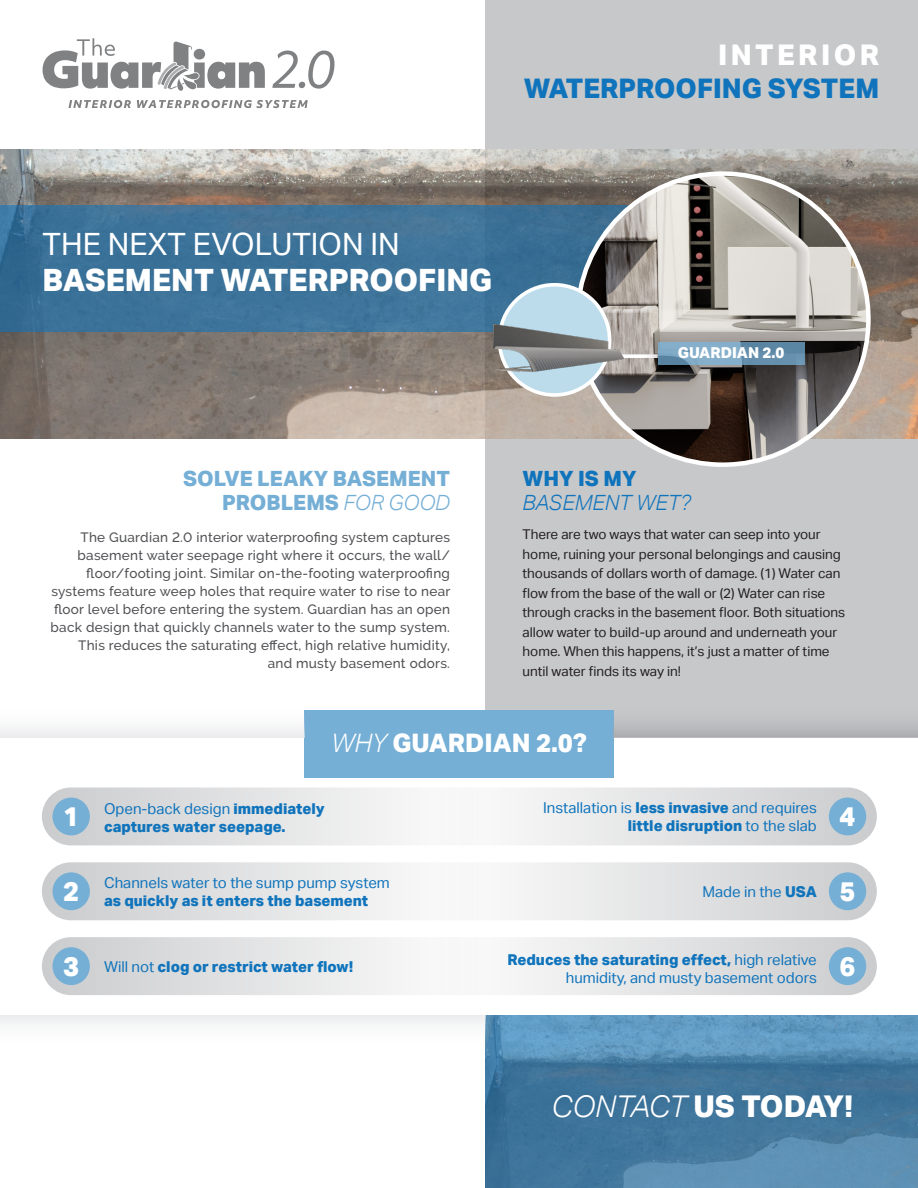
<style>
.page{position:relative;width:918px;height:1188px;background:#fff}
.page>*{position:absolute;margin:0;border:0;box-sizing:border-box;transform-origin:0 0}
.t1{font:800 30.75px/36.9px "Aktiv Grotesk";color:#fff}
.t2{font:800 30px "Aktiv Grotesk";letter-spacing:-.035em;color:#fff}
.t3{font:800 28.5px "Aktiv Grotesk";letter-spacing:.12em;color:#fff}
.t4{font:800 27.15px "Aktiv Grotesk";color:#fff}
.t5{font:800 27px "Aktiv Grotesk";color:#1074bc}
.t6{font:800 25.5px "Aktiv Grotesk";color:#fff}
.t7{font:800 21px/24px "Aktiv Grotesk";color:#75afd6;text-align:right}
.t8{font:italic 300 21px "Aktiv Grotesk";color:#1074bc}
.t9{font:800 21px "Aktiv Grotesk";color:#1074bc}
.t10{font:15px/18px "Aktiv Grotesk";color:#1074bc;text-align:right}
.t11{font:800 15px/18px "Aktiv Grotesk";color:#1074bc}
.t12{font:800 15px "Aktiv Grotesk";color:#fff}
.Body_Copy{font:500 13.5px/18px "Raleway";letter-spacing:.02em;color:#505154;text-align:right}
.t13{font:13.5px/19.5px "Aktiv Grotesk";color:#231f20}
.s1{font-weight:400}
.s2{font-weight:300;font-style:italic}
.s3{font-weight:800}
</style>
<div class="page">
<div style="left:486px;top:0;width:432px;height:737px;background:#c7c8ca"></div>
<img style="left:0;top:149px;width:918px;height:289px">
<svg style="left:0;top:205px;width:632px;height:127px;background:#3d7298"></svg>
<img style="left:577px;top:174px;width:291px;height:291px;border-radius:146px">
<svg style="left:42px;top:862px;width:835px;height:58px"></svg>
<svg style="left:42px;top:937px;width:835px;height:58px"></svg>
<svg style="left:42px;top:787px;width:835px;height:58px"></svg>
<div style="left:304px;top:710px;width:310px;height:68px;background:#75afd6"></div>
<svg style="left:486px;top:1015px;width:432px;height:173px;background:#4b81a7"></svg>
<div style="left:0;top:706px;width:304px;height:31px;background:#f9fafa"></div>
<svg style="left:614px;top:724px;width:304px;height:13px;fill:#b5b6b9"></svg>
<div style="left:0;top:1015px;width:486px;height:31px;background:#f9f9fa"></div>
<div style="left:52px;top:872px;width:38px;height:38px;background:#75afd6;border-radius:50%"></div>
<div style="left:829px;top:872px;width:37px;height:38px;background:#75afd6;border-radius:50%"></div>
<div style="left:829px;top:947px;width:37px;height:38px;background:#75afd6;border-radius:50%"></div>
<div style="left:52px;top:947px;width:38px;height:38px;background:#75afd6;border-radius:50%"></div>
<div style="left:829px;top:798px;width:37px;height:37px;background:#75afd6;border-radius:50%"></div>
<div style="left:52px;top:798px;width:38px;height:37px;background:#75afd6;border-radius:50%"></div>
<svg style="left:626px;top:354px;width:14px;height:4px"></svg>
<div style="left:499px;top:285px;width:111px;height:110px;background:#bcdceb;border-radius:50%"></div>
<div style="left:498px;top:283px;width:113px;height:114px;border:4px solid #fff;border-radius:50%"></div>
<svg style="left:69px;top:100px;width:62px;height:8px"></svg>
<svg style="left:137px;top:100px;width:171px;height:8px"></svg>
<svg style="left:272px;top:51px;width:63px;height:38px"></svg>
<svg style="left:43px;top:38px;width:222px;height:53px"></svg>
<div style="left:640px;top:324px;width:182px;height:58px;background:#231f20;opacity:.25"></div>
<svg style="left:658px;top:342px;width:146px;height:23px;background:#719bb8"></svg>
<img style="left:487px;top:323px;width:139px;height:49px">
<p class="t3" style="left:718px;top:39px;width:163px">INTERIOR</p>
<p class="t5" style="left:524px;top:73px;width:357px">WATERPROOFING SYSTEM</p>
<p class="t1" style="left:43px;top:225px;width:451px"><span class="s1">THE NEXT EVOLUTION IN<br></span>BASEMENT WATERPROOFING</p>
<p class="t12" style="left:678px;top:345px;width:108px">GUARDIAN 2.0</p>
<p class="t7" style="left:183px;top:467px;width:268px">SOLVE LEAKY BASEMENT<br>PROBLEMS <span class="s2">FOR GOOD</span></p>
<p class="t9" style="left:523px;top:467px;width:115px">WHY IS MY</p>
<p class="t8" style="left:523px;top:491px;width:170px">BASEMENT WET?</p>
<p class="Body_Copy" style="left:51px;top:528px;width:401px">The Guardian 2.0 interior waterproofing system captures basement water seepage right where it occurs, the wall/ floor/footing joint. Similar on-the-footing waterproofing systems feature weep holes that require water to rise to near floor level before entering the system. Guardian has an open back design that quickly channels water to the sump system.<br>This reduces the saturating effect, high relative humidity,<br>and musty basement odors.</p>
<p class="t13" style="left:523px;top:525px;width:324px">There are two ways that water can seep into your home, ruining your personal belongings and causing thousands of dollars worth of damage. (1) Water can flow from the base of the wall or (2) Water can rise through cracks in the basement floor. Both situations allow water to build-up around and underneath your home. When this happens, it’s just a matter of time until water finds its way in!</p>
<p class="t6" style="left:331px;top:729px;width:257px"><span class="s2">WHY</span> GUARDIAN 2.0?</p>
<p class="t4" style="left:63px;top:801px;width:17px">1</p>
<p class="t11" style="left:104px;top:800px;width:222px"><span class="s1">Open-back design</span> immediately captures water seepage.</p>
<p class="t10" style="left:543px;top:799px;width:275px">Installation is <span class="s3">less invasive</span> and requires <span class="s3">little disruption</span> to the slab</p>
<p class="t4" style="left:840px;top:801px;width:17px">4</p>
<p class="t4" style="left:63px;top:876px;width:17px">2</p>
<p class="t10" style="left:104px;top:873px;width:287px;text-align:left">Channels water to the sump pump system <span class="s3">as quickly as it enters the basement</span></p>
<p class="t10" style="left:703px;top:882px;width:116px">Made in the <span class="s3">USA</span></p>
<p class="t4" style="left:840px;top:876px;width:17px">5</p>
<p class="t4" style="left:63px;top:951px;width:17px">3</p>
<p class="t11" style="left:104px;top:957px;width:251px"><span class="s1">Will not</span> clog or restrict water flow!</p>
<p class="t10" style="left:507px;top:951px;width:311px"><span class="s3">Reduces the saturating effect,</span> high relative humidity, and musty basement odors</p>
<p class="t4" style="left:840px;top:951px;width:17px">6</p>
<p class="t2" style="left:552px;top:1089px;width:303px"><span class="s2">CONTACT</span> US TODAY!</p>
</div>
